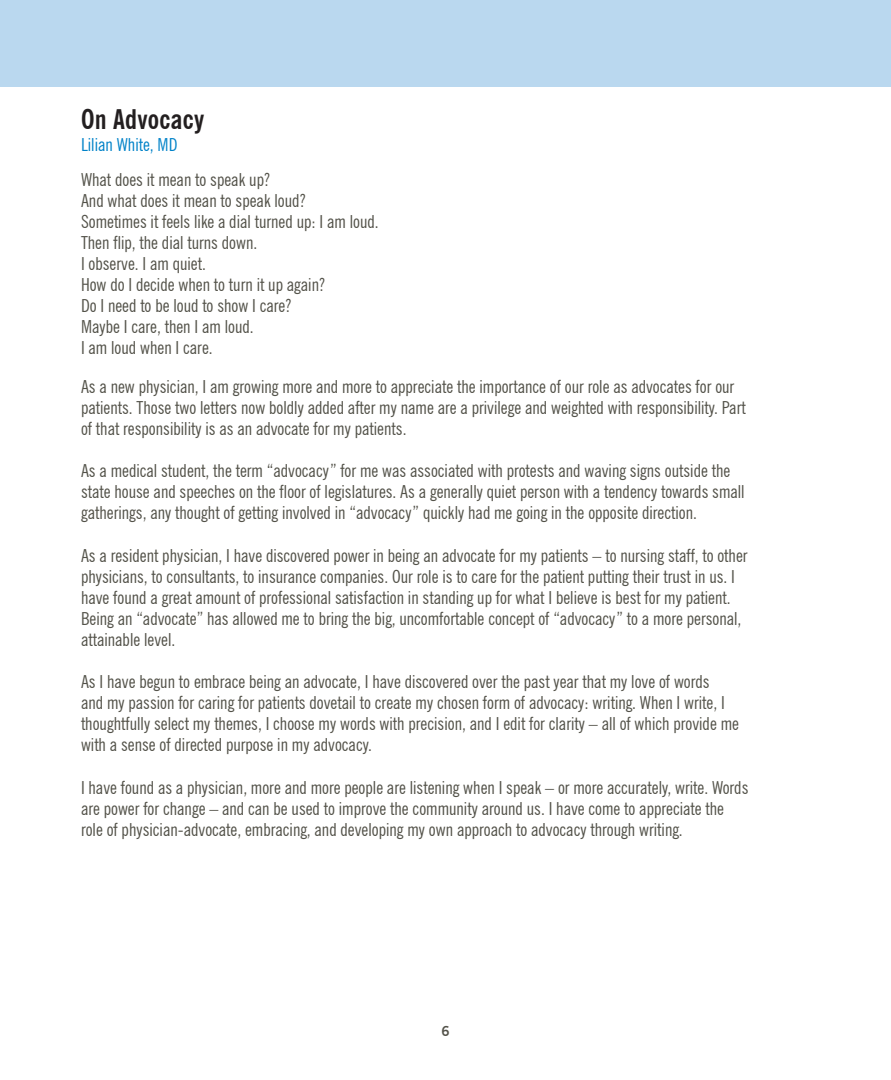
<style>
.page{position:relative;width:891px;height:1080px;background:#fff}
.page>*{position:absolute;margin:0;border:0;box-sizing:border-box;transform-origin:0 0}
.class{font:700 condensed 27px "News Gothic BT";letter-spacing:.01em;color:#231f20}
.class-2{font:condensed 18px/21px "News Gothic BT";color:#535249}
.class-3{font:condensed 18px "News Gothic BT";color:#0082c8}
.t1{font:700 13.5px "News Gothic BT";color:#535249}
</style>
<div class="page">
<div style="left:0;top:0;width:891px;height:86px;background:#bad8ef"></div>
<p class="class" style="left:81px;top:102px;width:125px">On Advocacy</p>
<p class="class-3" style="left:81px;top:134px;width:98px">Lilian White, MD</p>
<p class="class-2" style="left:81px;top:169px;width:191px">What does it mean to speak up?</p>
<p class="class-2" style="left:81px;top:190px;width:226px">And what does it mean to speak loud?</p>
<p class="class-2" style="left:81px;top:211px;width:299px">Sometimes it feels like a dial turned up: I am loud.</p>
<p class="class-2" style="left:81px;top:232px;width:178px">Then flip, the dial turns down.</p>
<p class="class-2" style="left:81px;top:253px;width:126px">I observe. I am quiet.</p>
<p class="class-2" style="left:81px;top:274px;width:246px">How do I decide when to turn it up again?</p>
<p class="class-2" style="left:81px;top:295px;width:212px">Do I need to be loud to show I care?</p>
<p class="class-2" style="left:81px;top:316px;width:174px">Maybe I care, then I am loud.</p>
<p class="class-2" style="left:81px;top:337px;width:133px">I am loud when I care.</p>
<p class="class-2" style="left:81px;top:376px;width:666px">As a new physician, I am growing more and more to appreciate the importance of our role as advocates for our patients. Those two letters now boldly added after my name are a privilege and weighted with responsibility. Part of that responsibility is as an advocate for my patients.</p>
<p class="class-2" style="left:81px;top:460px;width:665px">As a medical student, the term “advocacy” for me was associated with protests and waving signs outside the state house and speeches on the floor of legislatures. As a generally quiet person with a tendency towards small gatherings, any thought of getting involved in “advocacy” quickly had me going in the opposite direction.</p>
<p class="class-2" style="left:81px;top:545px;width:668px">As a resident physician, I have discovered power in being an advocate for my patients – to nursing staff, to other physicians, to consultants, to insurance companies. Our role is to care for the patient putting their trust in us. I have found a great amount of professional satisfaction in standing up for what I believe is best for my patient.<br>Being an “advocate” has allowed me to bring the big, uncomfortable concept of “advocacy” to a more personal, attainable level.</p>
<p class="class-2" style="left:81px;top:671px;width:659px">As I have begun to embrace being an advocate, I have discovered over the past year that my love of words<br>and my passion for caring for patients dovetail to create my chosen form of advocacy: writing. When I write, I thoughtfully select my themes, I choose my words with precision, and I edit for clarity – all of which provide me with a sense of directed purpose in my advocacy.</p>
<p class="class-2" style="left:81px;top:777px;width:669px">I have found as a physician, more and more people are listening when I speak – or more accurately, write. Words are power for change – and can be used to improve the community around us. I have come to appreciate the role of physician-advocate, embracing, and developing my own approach to advocacy through writing.</p>
<p class="t1" style="left:441px;top:1023px;width:10px">6</p>
</div>
